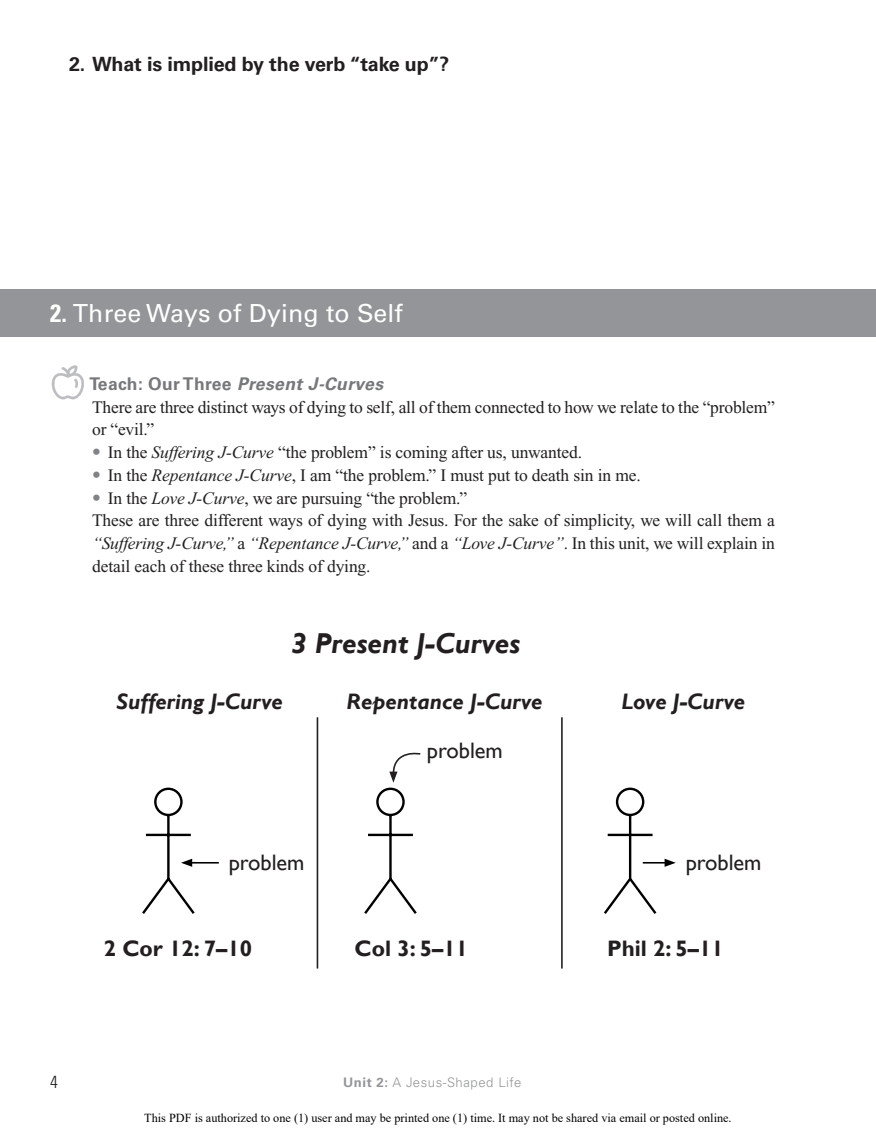
<style>
.page{position:relative;width:876px;height:1136px;background:#fff}
.page>*{position:absolute;margin:0;border:0;box-sizing:border-box;transform-origin:0 0}
.t1{font:italic 700 28.7px "Gill Sans";color:#231f20}
.t2{font:24.85px "Univers LT Std";letter-spacing:.005em;color:#fff}
.t3{font:italic 700 22.4px "Gill Sans";color:#231f20}
.t4{font:700 22.4px "Gill Sans";color:#231f20}
.t5{font:22.4px "Gill Sans";color:#231f20}
.t6{font:700 19.6px "Univers LT Std";letter-spacing:-.01em;color:#231f20}
.t7{font:17.5px/22.8px "Times New Roman";letter-spacing:-.01em;color:#231f20}
.t8{font:italic 700 17.5px "Univers LT Std";letter-spacing:.02em;color:#76787b}
.t9{font:300 condensed 17.5px "Univers LT Std";color:#231f20}
.t10{font:300 13.12px "Univers LT Std";letter-spacing:.04em;color:#939598}
.t11{font:12.25px "Times New Roman";color:#000}
.s1{font-weight:700;font-stretch:condensed}
.s2{font-style:normal}
.s3{font-family:"Univers LT Std";font-weight:300;color:#808285}
.s4{font-style:italic}
.s5{font-weight:700}
</style>
<div class="page">
<div style="left:0;top:289px;width:876px;height:48px;background:#939598"></div>
<svg style="left:142px;top:787px;width:77px;height:127px"></svg>
<svg style="left:604px;top:787px;width:72px;height:127px"></svg>
<svg style="left:364px;top:752px;width:57px;height:162px"></svg>
<hr style="left:561px;top:717px;width:1px;height:251px;background:#231f20">
<hr style="left:317px;top:717px;width:1px;height:251px;background:#231f20">
<svg style="left:51px;top:365px;width:33px;height:34px"></svg>
<p class="t6" style="left:69px;top:53px;width:382px">2. What is implied by the verb “take up”?</p>
<h2 class="t2" style="left:50px;top:298px;width:354px"><span class="s1">2.</span> Three Ways of Dying to Self</h2>
<p class="t8" style="left:89px;top:373px;width:295px"><span class="s2">Teach: Our Three</span> Present J-Curves</p>
<p class="t7" style="left:92px;top:395px;width:684px">There are three distinct ways of dying to self, all of them connected to how we relate to the “problem” or “evil.”</p>
<p class="t7" style="left:92px;top:441px;width:491px"><span class="s3">•</span> In the <span class="s4">Suffering J-Curve</span> “the problem” is coming after us, unwanted.</p>
<p class="t7" style="left:92px;top:464px;width:550px"><span class="s3">•</span> In the <span class="s4">Repentance J-Curve</span>, I am “the problem.” I must put to death sin in me.</p>
<p class="t7" style="left:92px;top:486px;width:684px"><span class="s3">•</span> In the <span class="s4">Love J-Curve</span>, we are pursuing “the problem.”<br>These are three different ways of dying with Jesus. For the sake of simplicity, we will call them a <span class="s4">“Suffering J-Curve,”</span> a <span class="s4">“Repentance J-Curve,”</span> and a <span class="s4">“Love J-Curve”</span>. In this unit, we will explain in detail each of these three kinds of dying.</p>
<h1 class="t1" style="left:291px;top:626px;width:230px">3 Present J-Curves</h1>
<p class="t3" style="left:117px;top:688px;width:168px">Suffering J-Curve</p>
<p class="t3" style="left:347px;top:688px;width:197px">Repentance J-Curve</p>
<p class="t3" style="left:621px;top:688px;width:125px">Love J-Curve</p>
<p class="t5" style="left:229px;top:849px;width:77px">problem</p>
<p class="t4" style="left:104px;top:935px;width:150px">2 Cor 12: 7–10</p>
<p class="t5" style="left:427px;top:737px;width:77px">problem</p>
<p class="t4" style="left:355px;top:935px;width:115px">Col 3: 5–11</p>
<p class="t9" style="left:50px;top:1071px;width:9px">4</p>
<p class="t10" style="left:343px;top:1074px;width:180px"><span class="s5">Unit 2:</span> A Jesus-Shaped Life</p>
<p class="t5" style="left:685px;top:849px;width:77px">problem</p>
<p class="t4" style="left:607px;top:935px;width:118px">Phil 2: 5–11</p>
<p class="t11" style="left:144px;top:1109px;width:589px">This PDF is authorized to one (1) user and may be printed one (1) time. It may not be shared via email or posted online.</p>
</div>
